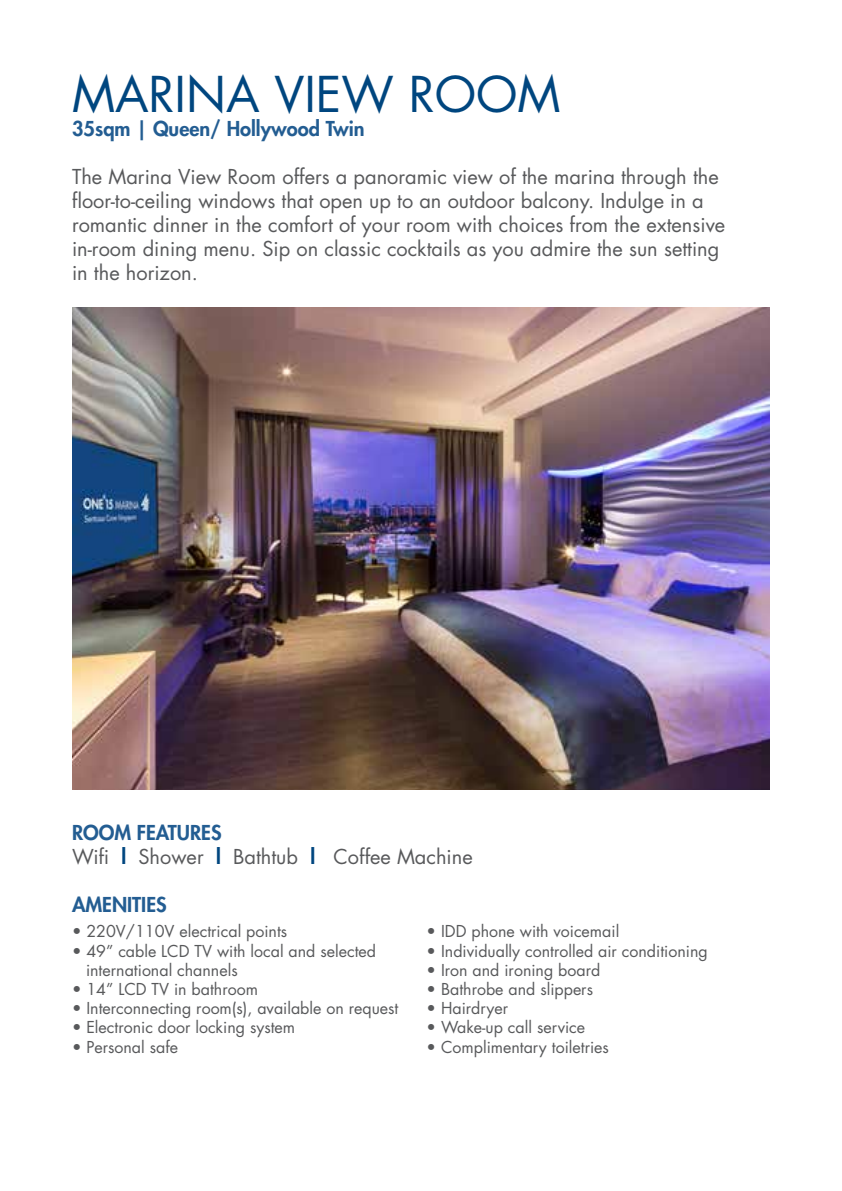
<style>
.page{position:relative;width:842px;height:1191px;background:#fff}
.page>*{position:absolute;margin:0;border:0;box-sizing:border-box;transform-origin:0 0}
.t1{font:48px "Futura Std";color:#00467f}
.t2{font:20px/24px "Futura Std";color:#58595b}
.t3{font:800 20px "Futura Std";color:#235d92}
.t4{font:16px/19.2px "Futura Std";color:#58595b}
.s1{font-weight:800;color:#235d92}
.s2{font-weight:800;color:#00467f}
</style>
<div class="page">
<img style="left:72px;top:308px;width:698px;height:481px">
<h1 class="t1" style="left:72px;top:63px;width:490px">MARINA VIEW ROOM</h1>
<p class="t3" style="left:72px;top:116px;width:294px">35sqm | Queen/ Hollywood Twin</p>
<p class="t2" style="left:72px;top:164px;width:655px">The Marina View Room offers a panoramic view of the marina through the floor-to-ceiling windows that open up to an outdoor balcony. Indulge in a romantic dinner in the comfort of your room with choices from the extensive in-room dining menu. Sip on classic cocktails as you admire the sun setting in the horizon.</p>
<p class="t2" style="left:72px;top:820px;width:402px"><span class="s1">ROOM FEATURES<br></span>Wifi <span class="s2">l</span> Shower <span class="s2">l</span> Bathtub <span class="s2">l</span> Coffee Machine</p>
<p class="t3" style="left:72px;top:891px;width:96px">AMENITIES</p>
<p class="t4" style="left:72px;top:922px;width:217px">• 220V/110V electrical points</p>
<p class="t4" style="left:86px;top:941px;width:292px;text-indent:-14px">• 49” cable LCD TV with local and selected international channels</p>
<p class="t4" style="left:72px;top:979px;width:187px">• 14” LCD TV in bathroom</p>
<p class="t4" style="left:72px;top:999px;width:328px">• Interconnecting room(s), available on request</p>
<p class="t4" style="left:72px;top:1018px;width:225px">• Electronic door locking system</p>
<p class="t4" style="left:72px;top:1037px;width:108px">• Personal safe</p>
<p class="t4" style="left:427px;top:922px;width:194px">• IDD phone with voicemail</p>
<p class="t4" style="left:427px;top:941px;width:283px">• Individually controlled air conditioning</p>
<p class="t4" style="left:427px;top:960px;width:175px">• Iron and ironing board</p>
<p class="t4" style="left:427px;top:979px;width:168px">• Bathrobe and slippers</p>
<p class="t4" style="left:427px;top:999px;width:83px">• Hairdryer</p>
<p class="t4" style="left:427px;top:1018px;width:160px">• Wake-up call service</p>
<p class="t4" style="left:427px;top:1037px;width:184px">• Complimentary toiletries</p>
</div>
